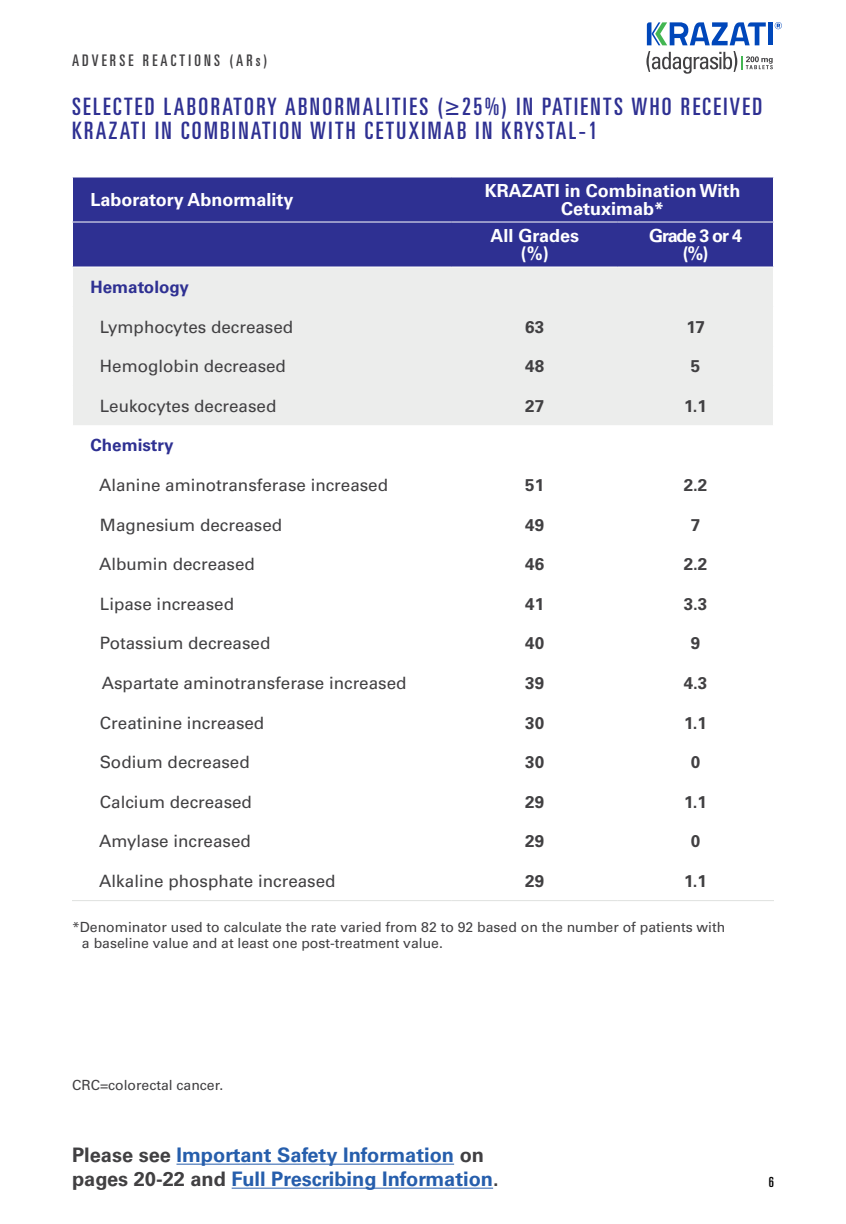
<style>
.page{position:relative;width:846px;height:1224px;background:#fff}
.page>*{position:absolute;margin:0;border:0;box-sizing:border-box;transform-origin:0 0}
.t1{font:ultra-condensed 24px/24px "Univers LT Std";letter-spacing:.1em;color:#2e3092}
.t2{font:700 20px/24px "Univers LT Std";color:#265eac}
.t3{font:700 18px/18px "Univers LT Std";color:#fff;text-align:center}
.t4{font:17px "Univers LT Std";color:#414042}
.t5{font:700 17px "Univers LT Std";color:#414042}
.t6{font:700 17px "Univers LT Std";color:#2e3092}
.t7{font:ultra-condensed 16px "Univers LT Std";letter-spacing:.2em;color:#414042}
.t8{font:14px/16px "Univers LT Std";color:#414042}
.t9{font:ultra-condensed 14px "Univers LT Std";color:#000}
.s1{color:#414042}
</style>
<div class="page">
<hr style="left:176px;top:1164px;width:278px;height:1px;background:#265eac">
<hr style="left:232px;top:1188px;width:261px;height:1px;background:#265eac">
<hr style="left:769px;top:22px;width:4px;height:23px;background:#0047ba">
<svg style="left:647px;top:22px;width:119px;height:23px"></svg>
<svg style="left:646px;top:51px;width:127px;height:23px"></svg>
<svg style="left:775px;top:22px;width:7px;height:7px"></svg>
<div style="left:73px;top:178px;width:700px;height:89px;background:#2e3092"></div>
<div style="left:73px;top:268px;width:700px;height:157px;background:#ecedec"></div>
<hr style="left:72px;top:222px;width:380px;height:1px;background:#fff">
<hr style="left:452px;top:222px;width:166px;height:1px;background:#fff">
<hr style="left:618px;top:222px;width:156px;height:1px;background:#fff">
<hr style="left:72px;top:900px;width:380px;height:1px;background:#dfe1df">
<hr style="left:452px;top:900px;width:166px;height:1px;background:#dfe1df">
<hr style="left:618px;top:900px;width:156px;height:1px;background:#dfe1df">
<p class="t7" style="left:72px;top:51px;width:197px">ADVERSE REACTIONS (ARs)</p>
<h1 class="t1" style="left:72px;top:94px;width:692px">SELECTED LABORATORY ABNORMALITIES (≥25%) IN PATIENTS WHO RECEIVED<br>KRAZATI IN COMBINATION WITH CETUXIMAB IN KRYSTAL-1</h1>
<p class="t3" style="left:90px;top:191px;width:205px">Laboratory Abnormality</p>
<p class="t3" style="left:485px;top:182px;width:257px">KRAZATI in Combination With<br>Cetuximab*</p>
<p class="t3" style="left:490px;top:227px;width:90px">All Grades (%)</p>
<p class="t3" style="left:649px;top:227px;width:94px">Grade 3 or 4 (%)</p>
<p class="t6" style="left:90px;top:277px;width:100px">Hematology</p>
<p class="t4" style="left:100px;top:316px;width:195px">Lymphocytes decreased</p>
<p class="t5" style="left:525px;top:317px;width:20px">63</p>
<p class="t5" style="left:686px;top:317px;width:20px">17</p>
<p class="t4" style="left:100px;top:356px;width:188px">Hemoglobin decreased</p>
<p class="t5" style="left:525px;top:356px;width:20px">48</p>
<p class="t5" style="left:691px;top:356px;width:11px">5</p>
<p class="t4" style="left:100px;top:396px;width:178px">Leukocytes decreased</p>
<p class="t5" style="left:525px;top:396px;width:20px">27</p>
<p class="t5" style="left:684px;top:396px;width:24px">1.1</p>
<p class="t6" style="left:90px;top:435px;width:85px">Chemistry</p>
<p class="t4" style="left:99px;top:475px;width:291px">Alanine aminotransferase increased</p>
<p class="t5" style="left:525px;top:475px;width:20px">51</p>
<p class="t5" style="left:684px;top:475px;width:25px">2.2</p>
<p class="t4" style="left:100px;top:514px;width:184px">Magnesium decreased</p>
<p class="t5" style="left:525px;top:515px;width:20px">49</p>
<p class="t5" style="left:691px;top:515px;width:11px">7</p>
<p class="t4" style="left:99px;top:554px;width:157px">Albumin decreased</p>
<p class="t5" style="left:525px;top:554px;width:20px">46</p>
<p class="t5" style="left:684px;top:554px;width:25px">2.2</p>
<p class="t4" style="left:100px;top:594px;width:136px">Lipase increased</p>
<p class="t5" style="left:525px;top:594px;width:20px">41</p>
<p class="t5" style="left:684px;top:594px;width:25px">3.3</p>
<p class="t4" style="left:100px;top:633px;width:172px">Potassium decreased</p>
<p class="t5" style="left:525px;top:633px;width:20px">40</p>
<p class="t5" style="left:691px;top:633px;width:11px">9</p>
<p class="t4" style="left:102px;top:673px;width:306px">Aspartate aminotransferase increased</p>
<p class="t5" style="left:525px;top:673px;width:20px">39</p>
<p class="t5" style="left:684px;top:673px;width:25px">4.3</p>
<p class="t4" style="left:100px;top:712px;width:166px">Creatinine increased</p>
<p class="t5" style="left:525px;top:713px;width:20px">30</p>
<p class="t5" style="left:684px;top:713px;width:24px">1.1</p>
<p class="t4" style="left:100px;top:752px;width:151px">Sodium decreased</p>
<p class="t5" style="left:525px;top:752px;width:20px">30</p>
<p class="t5" style="left:691px;top:752px;width:11px">0</p>
<p class="t4" style="left:100px;top:792px;width:154px">Calcium decreased</p>
<p class="t5" style="left:525px;top:792px;width:20px">29</p>
<p class="t5" style="left:684px;top:792px;width:24px">1.1</p>
<p class="t4" style="left:99px;top:831px;width:153px">Amylase increased</p>
<p class="t5" style="left:525px;top:831px;width:20px">29</p>
<p class="t5" style="left:691px;top:831px;width:11px">0</p>
<p class="t4" style="left:99px;top:871px;width:238px">Alkaline phosphate increased</p>
<p class="t5" style="left:525px;top:871px;width:20px">29</p>
<p class="t5" style="left:684px;top:871px;width:24px">1.1</p>
<p class="t8" style="left:82px;top:919px;width:645px;text-indent:-10px">*Denominator used to calculate the rate varied from 82 to 92 based on the number of patients with a baseline value and at least one post-treatment value.</p>
<p class="t8" style="left:72px;top:1077px;width:153px">CRC=colorectal cancer.</p>
<p class="t2" style="left:72px;top:1143px;width:428px"><span class="s1">Please see</span> Important Safety Information <span class="s1">on pages 20-22 and</span> Full Prescribing Information<span class="s1">.</span></p>
<p class="t9" style="left:769px;top:1174px;width:7px">6</p>
</div>
